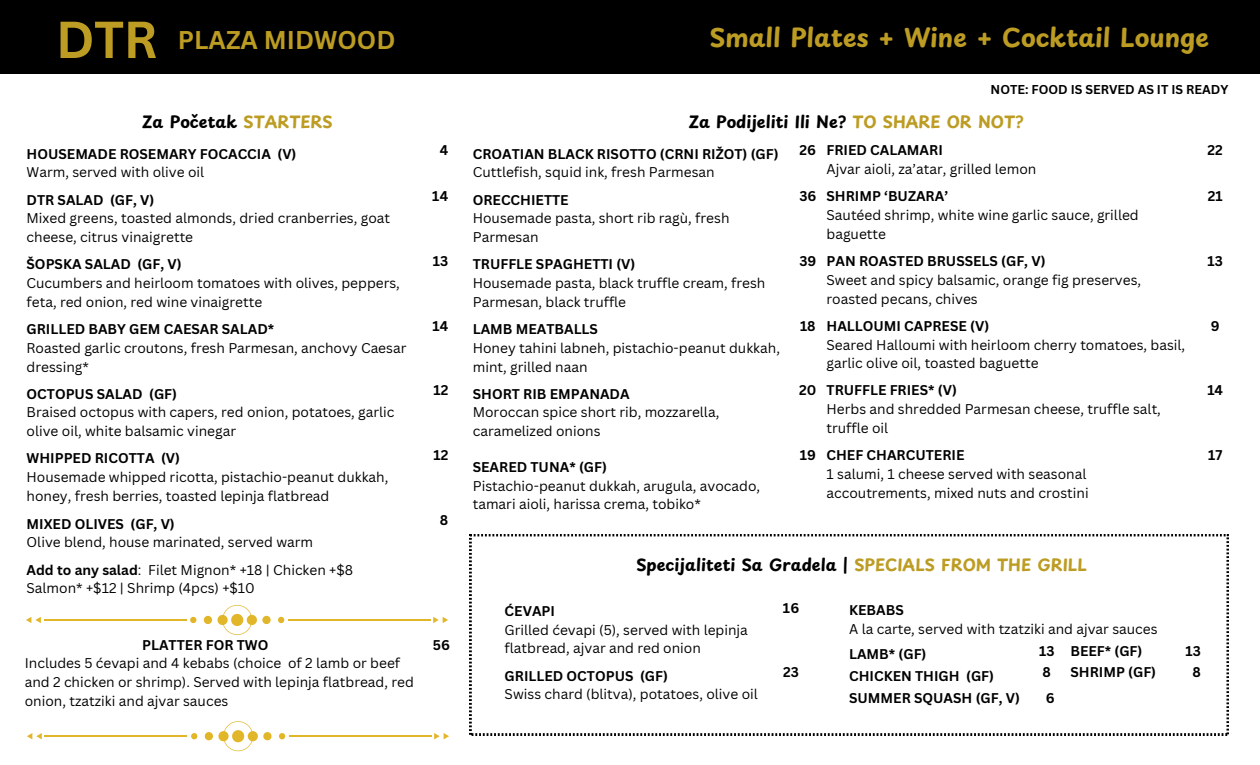
<style>
.page{position:relative;width:1260px;height:765px;background:#fff}
.page>*{position:absolute;margin:0;border:0;box-sizing:border-box;transform-origin:0 0}
.t1{font:700 50.88px "Canva Sans";color:#bc9c22}
.t2{font:700 25px "Playpen Sans";color:#bc9c22}
.t3{font:700 25px "Canva Sans";color:#bc9c22}
.t4{font:700 16.25px "Playpen Sans";color:#000}
.t5{font:13.75px/18.8px "Canva Sans";color:#000}
.t6{font:700 13.75px "Canva Sans";color:#000}
.t7{font:700 12.5px "Canva Sans";color:#000}
.s1{color:#bc9c22}
.s2{font-weight:700}
</style>
<div class="page">
<svg style="left:470px;top:535px;width:758px;height:200px"></svg>
<div style="left:0;top:0;width:1260px;height:74px;background:#000"></div>
<svg style="left:190px;top:617px;width:6px;height:6px"></svg>
<svg style="left:204px;top:616px;width:8px;height:8px"></svg>
<div style="left:217px;top:615px;width:11px;height:10px;background:#e1b628;border-radius:50%"></div>
<svg style="left:278px;top:617px;width:6px;height:6px"></svg>
<svg style="left:262px;top:616px;width:9px;height:8px"></svg>
<div style="left:247px;top:615px;width:10px;height:10px;background:#e1b628;border-radius:50%"></div>
<svg style="left:222px;top:605px;width:30px;height:30px"></svg>
<hr style="left:44px;top:619px;width:142px;height:2px;background:#e1b628">
<hr style="left:288px;top:619px;width:142px;height:2px;background:#e1b628">
<svg style="left:26px;top:617px;width:15px;height:6px"></svg>
<svg style="left:433px;top:617px;width:15px;height:6px"></svg>
<svg style="left:191px;top:733px;width:6px;height:6px"></svg>
<svg style="left:205px;top:732px;width:8px;height:8px"></svg>
<div style="left:218px;top:731px;width:11px;height:10px;background:#e1b628;border-radius:50%"></div>
<svg style="left:279px;top:733px;width:6px;height:6px"></svg>
<svg style="left:263px;top:732px;width:9px;height:8px"></svg>
<div style="left:248px;top:731px;width:10px;height:10px;background:#e1b628;border-radius:50%"></div>
<svg style="left:223px;top:721px;width:30px;height:30px"></svg>
<hr style="left:45px;top:735px;width:142px;height:2px;background:#e1b628">
<hr style="left:289px;top:735px;width:142px;height:2px;background:#e1b628">
<svg style="left:27px;top:733px;width:18px;height:6px"></svg>
<svg style="left:434px;top:733px;width:15px;height:6px"></svg>
<p class="t1" style="left:56px;top:4px;width:103px">DTR</p>
<p class="t3" style="left:178px;top:22px;width:219px">PLAZA MIDWOOD</p>
<p class="t2" style="left:710px;top:18px;width:501px">Small Plates + Wine + Cocktail Lounge</p>
<h1 class="t4" style="left:142px;top:109px;width:192px">Za Početak <span class="s1">STARTERS</span></h1>
<h2 class="t6" style="left:27px;top:144px;width:271px">HOUSEMADE ROSEMARY FOCACCIA (V)</h2>
<h3 class="t5" style="left:27px;top:163px;width:179px">Warm, served with olive oil</h3>
<p class="t6" style="left:27px;top:190px;width:129px">DTR SALAD (GF, V)</p>
<p class="t5" style="left:27px;top:209px;width:365px">Mixed greens, toasted almonds, dried cranberries, goat cheese, citrus vinaigrette</p>
<p class="t6" style="left:27px;top:255px;width:157px">ŠOPSKA SALAD (GF, V)</p>
<p class="t5" style="left:27px;top:273px;width:375px">Cucumbers and heirloom tomatoes with olives, peppers, feta, red onion, red wine vinaigrette</p>
<p class="t6" style="left:27px;top:319px;width:249px">GRILLED BABY GEM CAESAR SALAD*</p>
<p class="t5" style="left:27px;top:338px;width:381px">Roasted garlic croutons, fresh Parmesan, anchovy Caesar dressing*</p>
<p class="t6" style="left:27px;top:384px;width:152px">OCTOPUS SALAD (GF)</p>
<p class="t5" style="left:27px;top:403px;width:369px">Braised octopus with capers, red onion, potatoes, garlic olive oil, white balsamic vinegar</p>
<p class="t6" style="left:27px;top:449px;width:155px">WHIPPED RICOTTA (V)</p>
<p class="t5" style="left:27px;top:467px;width:363px">Housemade whipped ricotta, pistachio-peanut dukkah, honey, fresh berries, toasted lepinja flatbread</p>
<p class="t6" style="left:27px;top:514px;width:150px">MIXED OLIVES (GF, V)</p>
<p class="t5" style="left:27px;top:533px;width:288px">Olive blend, house marinated, served warm</p>
<p class="t5" style="left:27px;top:560px;width:328px"><span class="s2">Add to any salad</span>: Filet Mignon* +18 | Chicken +$8<br>Salmon* +$12 | Shrimp (4pcs) +$10</p>
<p class="t6" style="left:142px;top:635px;width:128px">PLATTER FOR TWO</p>
<p class="t5" style="left:25px;top:654px;width:391px">Includes 5 ćevapi and 4 kebabs (choice of 2 lamb or beef and 2 chicken or shrimp). Served with lepinja flatbread, red onion, tzatziki and ajvar sauces</p>
<p class="t6" style="left:440px;top:141px;width:10px">4</p>
<p class="t6" style="left:432px;top:187px;width:18px">14</p>
<p class="t6" style="left:433px;top:251px;width:17px">13</p>
<p class="t6" style="left:433px;top:316px;width:17px">14</p>
<p class="t6" style="left:433px;top:381px;width:16px">12</p>
<p class="t6" style="left:433px;top:445px;width:16px">12</p>
<p class="t6" style="left:440px;top:511px;width:10px">8</p>
<p class="t6" style="left:433px;top:635px;width:19px">56</p>
<p class="t7" style="left:991px;top:80px;width:239px">NOTE: FOOD IS SERVED AS IT IS READY</p>
<p class="t4" style="left:689px;top:109px;width:336px">Za Podijeliti Ili Ne? <span class="s1">TO SHARE OR NOT?</span></p>
<p class="t6" style="left:473px;top:144px;width:307px">CROATIAN BLACK RISOTTO (CRNI RIŽOT) (GF)</p>
<p class="t5" style="left:473px;top:163px;width:244px">Cuttlefish, squid ink, fresh Parmesan</p>
<p class="t6" style="left:800px;top:141px;width:145px">26 FRIED CALAMARI</p>
<p class="t5" style="left:827px;top:160px;width:211px">Ajvar aioli, za’atar, grilled lemon</p>
<p class="t6" style="left:473px;top:190px;width:97px">ORECCHIETTE</p>
<p class="t5" style="left:473px;top:209px;width:258px">Housemade pasta, short rib ragù, fresh<br>Parmesan</p>
<p class="t6" style="left:473px;top:255px;width:164px">TRUFFLE SPAGHETTI (V)</p>
<p class="t5" style="left:473px;top:273px;width:294px">Housemade pasta, black truffle cream, fresh<br>Parmesan, black truffle</p>
<p class="t6" style="left:473px;top:319px;width:127px">LAMB MEATBALLS</p>
<p class="t5" style="left:473px;top:338px;width:309px">Honey tahini labneh, pistachio-peanut dukkah, mint, grilled naan</p>
<p class="t6" style="left:473px;top:384px;width:158px">SHORT RIB EMPANADA</p>
<p class="t5" style="left:473px;top:403px;width:248px">Moroccan spice short rib, mozzarella, caramelized onions</p>
<p class="t6" style="left:473px;top:457px;width:136px">SEARED TUNA* (GF)</p>
<p class="t5" style="left:473px;top:476px;width:289px">Pistachio-peanut dukkah, arugula, avocado, tamari aioli, harissa crema, tobiko*</p>
<p class="t6" style="left:799px;top:187px;width:150px">36 SHRIMP ‘BUZARA’</p>
<p class="t5" style="left:827px;top:205px;width:314px">Sautéed shrimp, white wine garlic sauce, grilled baguette</p>
<p class="t6" style="left:799px;top:251px;width:248px">39 PAN ROASTED BRUSSELS (GF, V)</p>
<p class="t5" style="left:827px;top:270px;width:316px">Sweet and spicy balsamic, orange fig preserves, roasted pecans, chives</p>
<p class="t6" style="left:800px;top:316px;width:191px">18 HALLOUMI CAPRESE (V)</p>
<p class="t5" style="left:827px;top:335px;width:360px">Seared Halloumi with heirloom cherry tomatoes, basil, garlic olive oil, toasted baguette</p>
<p class="t6" style="left:799px;top:381px;width:159px">20 TRUFFLE FRIES* (V)</p>
<p class="t5" style="left:827px;top:400px;width:336px">Herbs and shredded Parmesan cheese, truffle salt, truffle oil</p>
<p class="t6" style="left:800px;top:445px;width:166px">19 CHEF CHARCUTERIE</p>
<p class="t5" style="left:827px;top:464px;width:264px">1 salumi, 1 cheese served with seasonal accoutrements, mixed nuts and crostini</p>
<p class="t6" style="left:1208px;top:141px;width:17px">22</p>
<p class="t6" style="left:1208px;top:187px;width:16px">21</p>
<p class="t6" style="left:1208px;top:251px;width:17px">13</p>
<p class="t6" style="left:1211px;top:316px;width:10px">9</p>
<p class="t6" style="left:1207px;top:381px;width:17px">14</p>
<p class="t6" style="left:1208px;top:445px;width:16px">17</p>
<p class="t4" style="left:636px;top:552px;width:452px">Specijaliteti Sa Gradela | <span class="s1">SPECIALS FROM THE GRILL</span></p>
<p class="t6" style="left:849px;top:600px;width:56px">KEBABS</p>
<p class="t5" style="left:849px;top:619px;width:310px">A la carte, served with tzatziki and ajvar sauces</p>
<p class="t6" style="left:849px;top:644px;width:79px">LAMB* (GF)</p>
<p class="t6" style="left:1039px;top:641px;width:17px">13</p>
<p class="t6" style="left:1070px;top:641px;width:73px">BEEF* (GF)</p>
<p class="t6" style="left:1186px;top:641px;width:17px">13</p>
<p class="t6" style="left:849px;top:666px;width:146px">CHICKEN THIGH (GF)</p>
<p class="t6" style="left:1043px;top:663px;width:10px">8</p>
<p class="t6" style="left:1070px;top:663px;width:87px">SHRIMP (GF)</p>
<p class="t6" style="left:1193px;top:663px;width:10px">8</p>
<p class="t6" style="left:849px;top:688px;width:172px">SUMMER SQUASH (GF, V)</p>
<p class="t6" style="left:1046px;top:688px;width:10px">6</p>
<p class="t6" style="left:783px;top:598px;width:18px">16</p>
<p class="t6" style="left:505px;top:601px;width:52px">ĆEVAPI</p>
<p class="t5" style="left:505px;top:620px;width:245px">Grilled ćevapi (5), served with lepinja flatbread, ajvar and red onion</p>
<p class="t6" style="left:783px;top:663px;width:17px">23</p>
<p class="t6" style="left:505px;top:666px;width:165px">GRILLED OCTOPUS (GF)</p>
<p class="t5" style="left:505px;top:685px;width:255px">Swiss chard (blitva), potatoes, olive oil</p>
</div>
